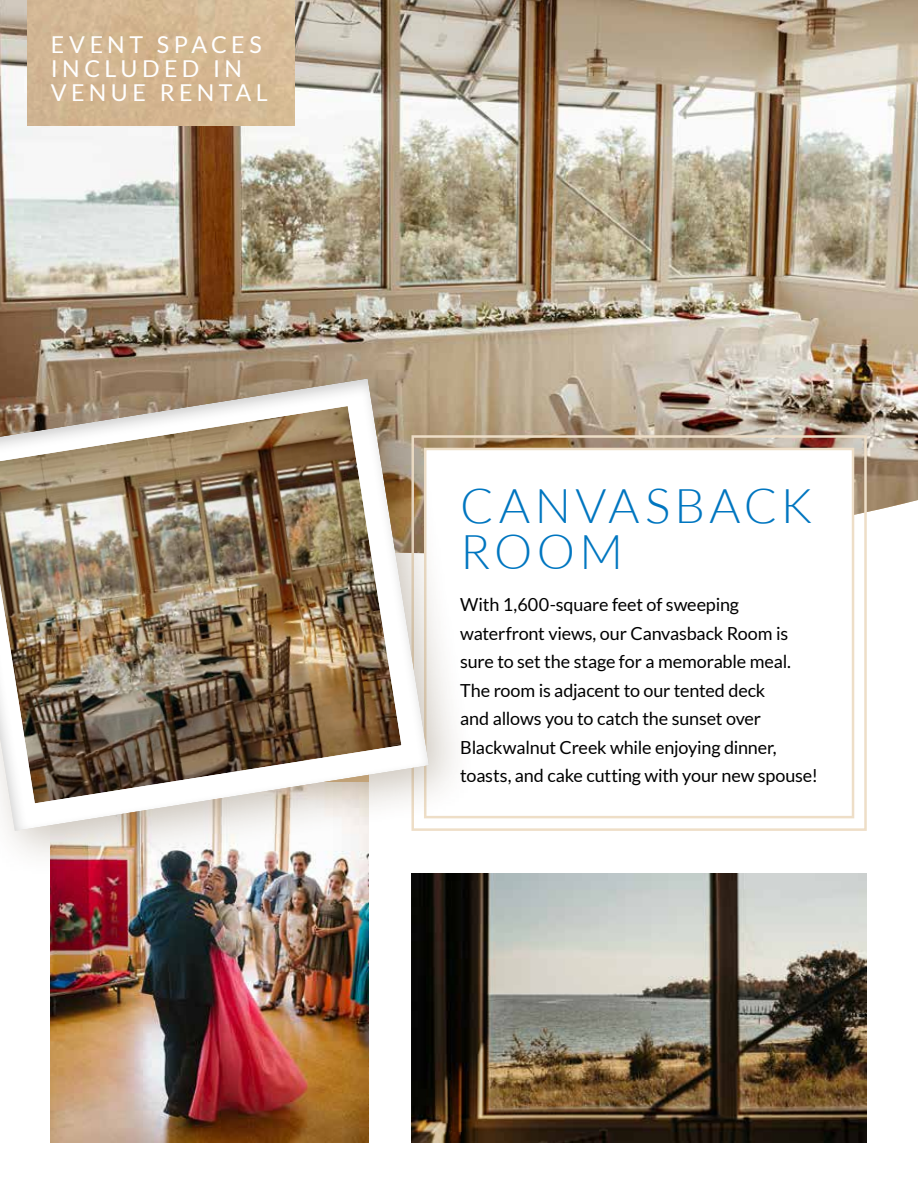
<style>
.page{position:relative;width:918px;height:1188px;background:#fff}
.page>*{position:absolute;margin:0;border:0;box-sizing:border-box;transform-origin:0 0}
.t1{font:300 48px/46.5px "Lato";letter-spacing:.09em;color:#0076c0}
.t2{font:23.25px/24px "Lato";letter-spacing:.195em;color:#fff}
.t3{font:18px/28.5px "Lato";letter-spacing:-.01em;color:#000}
</style>
<div class="page">
<img style="left:0;top:0;width:918px;height:512px">
<img style="left:411px;top:874px;width:456px;height:269px">
<img style="left:51px;top:878px;width:317px;height:265px">
<img style="left:27px;top:0;width:268px;height:125px">
<svg style="left:476px;top:434px;width:392px;height:397px"></svg>
<svg style="left:476px;top:446px;width:380px;height:374px"></svg>
<div style="left:0;top:353px;width:476px;height:525px;background:#573f1e;opacity:.3"></div>
<img style="left:0;top:376px;width:429px;height:456px">
<p class="t2" style="left:51px;top:33px;width:219px">EVENT SPACES<br>INCLUDED IN<br>VENUE RENTAL</p>
<h1 class="t1" style="left:460px;top:482px;width:353px">CANVASBACK<br>ROOM</h1>
<p class="t3" style="left:460px;top:590px;width:359px">With 1,600-square feet of sweeping waterfront views, our Canvasback Room is sure to set the stage for a memorable meal.<br>The room is adjacent to our tented deck<br>and allows you to catch the sunset over Blackwalnut Creek while enjoying dinner, toasts, and cake cutting with your new spouse!</p>
</div>
